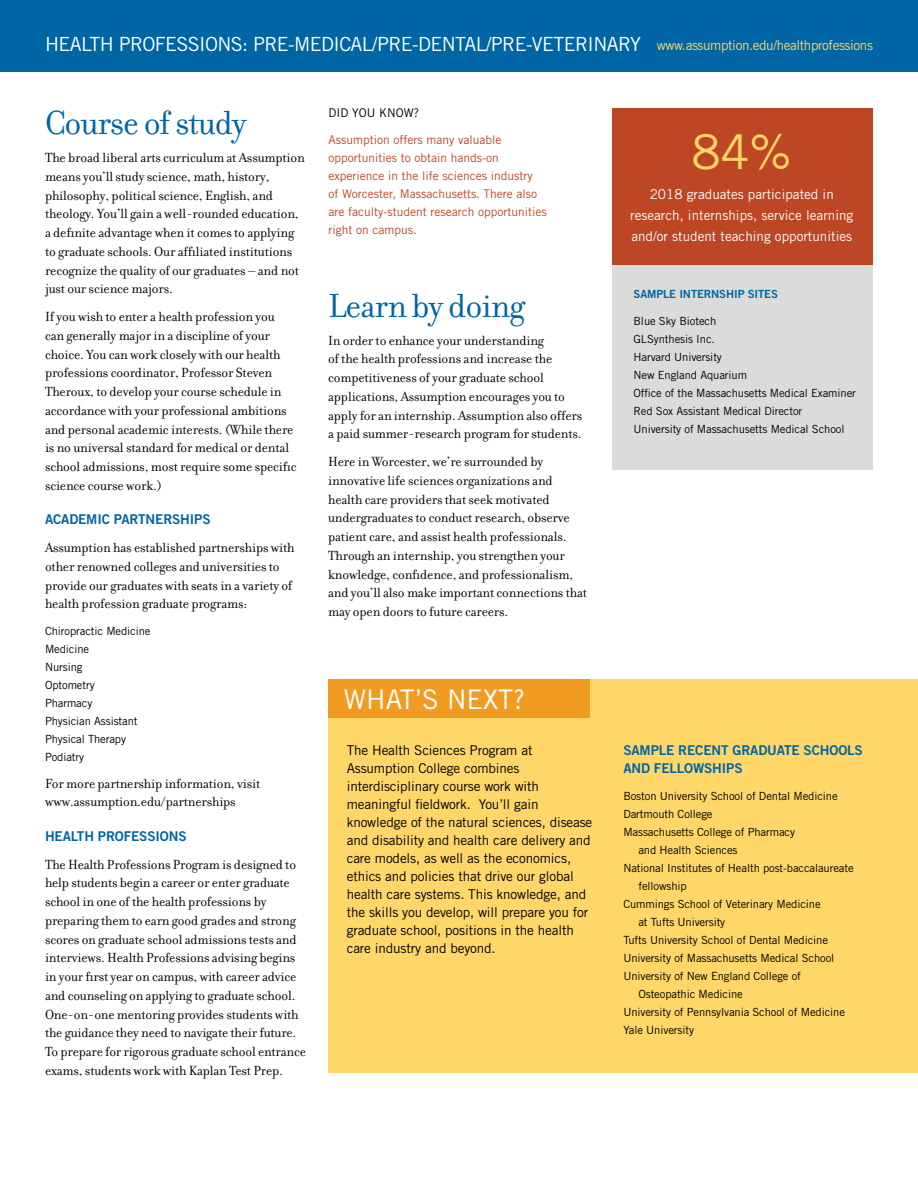
<style>
.page{position:relative;width:918px;height:1188px;background:#fff}
.page>*{position:absolute;margin:0;border:0;box-sizing:border-box;transform-origin:0 0}
.t1{font:48px "Trade Gothic";color:#ffd668}
.t2{font:36px "Filosofia";letter-spacing:-.025em;color:#0065a4}
.t3{font:27px "Trade Gothic";color:#fff}
.t4{font:19.5px "Trade Gothic";letter-spacing:-.03em;color:#fff}
.t5{font:14.25px/18.8px "Filosofia";letter-spacing:-.01em;color:#000}
.t6{font:13.5px/18px "Trade Gothic";letter-spacing:-.01em;color:#000}
.t7{font:13.5px/21px "Trade Gothic";color:#fff;text-align:center}
.t8{font:13.5px/18px "Trade Gothic Bold Two";letter-spacing:-.01em;color:#0065a4}
.t9{font:13.5px "Trade Gothic";letter-spacing:-.03em;color:#ffd668}
.t10{font:12px/18px "Trade Gothic";color:#bd4624}
.t11{font:12px "Trade Gothic";color:#000}
.t12{font:11.25px/18px "Trade Gothic";letter-spacing:-.01em;color:#000}
.t13{font:11.25px "Trade Gothic Bold Two";letter-spacing:-.01em;color:#0065a4}
</style>
<div class="page">
<div style="left:612px;top:264px;width:261px;height:206px;background:#dadcda"></div>
<div style="left:329px;top:679px;width:589px;height:394px;background:#ffd668"></div>
<div style="left:0;top:0;width:918px;height:72px;background:#0065a4"></div>
<div style="left:328px;top:680px;width:262px;height:38px;background:#f19b20"></div>
<div style="left:612px;top:108px;width:261px;height:156px;background:#bd4624"></div>
<h3 class="t4" style="left:45px;top:32px;width:598px">HEALTH PROFESSIONS: PRE-MEDICAL/PRE-DENTAL/PRE-VETERINARY</h3>
<p class="t9" style="left:657px;top:37px;width:218px">www.assumption.edu/healthprofessions</p>
<h2 class="t2" style="left:45px;top:103px;width:203px">Course of study</h2>
<p class="t5" style="left:45px;top:148px;width:261px">The broad liberal arts curriculum at Assumption means you’ll study science, math, history, philosophy, political science, English, and theology. You’ll gain a well-rounded education, a definite advantage when it comes to applying to graduate schools. Our affiliated institutions recognize the quality of our graduates – and not just our science majors.</p>
<p class="t5" style="left:45px;top:307px;width:253px">If you wish to enter a health profession you can generally major in a discipline of your choice. You can work closely with our health professions coordinator, Professor Steven Theroux, to develop your course schedule in accordance with your professional ambitions and personal academic interests. (While there is no universal standard for medical or dental school admissions, most require some specific science course work.)</p>
<p class="t8" style="left:45px;top:510px;width:167px">ACADEMIC PARTNERSHIPS</p>
<p class="t5" style="left:45px;top:538px;width:251px">Assumption has established partnerships with other renowned colleges and universities to provide our graduates with seats in a variety of health profession graduate programs:</p>
<p class="t12" style="left:45px;top:622px;width:107px">Chiropractic Medicine<br>Medicine<br>Nursing<br>Optometry<br>Pharmacy<br>Physician Assistant<br>Physical Therapy<br>Podiatry</p>
<p class="t5" style="left:45px;top:775px;width:217px;line-height:18px">For more partnership information, visit www.assumption.edu/partnerships</p>
<p class="t8" style="left:45px;top:827px;width:143px">HEALTH PROFESSIONS</p>
<p class="t5" style="left:45px;top:855px;width:263px">The Health Professions Program is designed to help students begin a career or enter graduate school in one of the health professions by preparing them to earn good grades and strong scores on graduate school admissions tests and interviews. Health Professions advising begins in your first year on campus, with career advice and counseling on applying to graduate school.<br>One-on-one mentoring provides students with the guidance they need to navigate their future.<br>To prepare for rigorous graduate school entrance exams, students work with Kaplan Test Prep.</p>
<p class="t11" style="left:328px;top:106px;width:92px">DID YOU KNOW?</p>
<p class="t10" style="left:328px;top:131px;width:220px">Assumption offers many valuable opportunities to obtain hands-on experience in the life sciences industry<br>of Worcester, Massachusetts. There also are faculty-student research opportunities right on campus.</p>
<h2 class="t2" style="left:328px;top:286px;width:198px">Learn by doing</h2>
<p class="t5" style="left:328px;top:331px;width:256px">In order to enhance your understanding<br>of the health professions and increase the competitiveness of your graduate school applications, Assumption encourages you to apply for an internship. Assumption also offers a paid summer-research program for students.</p>
<p class="t5" style="left:328px;top:452px;width:260px">Here in Worcester, we’re surrounded by innovative life sciences organizations and health care providers that seek motivated undergraduates to conduct research, observe patient care, and assist health professionals.<br>Through an internship, you strengthen your knowledge, confidence, and professionalism, and you’ll also make important connections that may open doors to future careers.</p>
<h3 class="t3" style="left:344px;top:683px;width:183px">WHAT’S NEXT?</h3>
<p class="t6" style="left:347px;top:741px;width:247px">The Health Sciences Program at Assumption College combines interdisciplinary course work with meaningful fieldwork. You’ll gain knowledge of the natural sciences, disease and disability and health care delivery and care models, as well as the economics, ethics and policies that drive our global health care systems. This knowledge, and the skills you develop, will prepare you for graduate school, positions in the health care industry and beyond.</p>
<h1 class="t1" style="left:692px;top:123px;width:102px">84%</h1>
<p class="t7" style="left:630px;top:184px;width:225px">2018 graduates participated in research, internships, service learning and/or student teaching opportunities</p>
<p class="t13" style="left:634px;top:287px;width:146px">SAMPLE INTERNSHIP SITES</p>
<p class="t12" style="left:634px;top:312px;width:224px">Blue Sky Biotech<br>GLSynthesis Inc.<br>Harvard University<br>New England Aquarium<br>Office of the Massachusetts Medical Examiner<br>Red Sox Assistant Medical Director<br>University of Massachusetts Medical School</p>
<p class="t8" style="left:623px;top:741px;width:241px">SAMPLE RECENT GRADUATE SCHOOLS<br>AND FELLOWSHIPS</p>
<p class="t12" style="left:623px;top:787px;width:216px">Boston University School of Dental Medicine</p>
<p class="t12" style="left:623px;top:805px;width:91px">Dartmouth College</p>
<p class="t12" style="left:623px;top:823px;width:173px">Massachusetts College of Pharmacy</p>
<p class="t12" style="left:638px;top:841px;width:101px">and Health Sciences</p>
<p class="t12" style="left:623px;top:859px;width:232px">National Institutes of Health post-baccalaureate</p>
<p class="t12" style="left:638px;top:877px;width:50px">fellowship</p>
<p class="t12" style="left:623px;top:895px;width:199px">Cummings School of Veterinary Medicine</p>
<p class="t12" style="left:638px;top:913px;width:88px">at Tufts University</p>
<p class="t12" style="left:623px;top:931px;width:206px">Tufts University School of Dental Medicine</p>
<p class="t12" style="left:623px;top:949px;width:212px">University of Massachusetts Medical School</p>
<p class="t12" style="left:623px;top:967px;width:179px">University of New England College of</p>
<p class="t12" style="left:638px;top:985px;width:106px">Osteopathic Medicine</p>
<p class="t12" style="left:623px;top:1003px;width:223px">University of Pennsylvania School of Medicine</p>
<p class="t12" style="left:623px;top:1021px;width:72px">Yale University</p>
</div>
